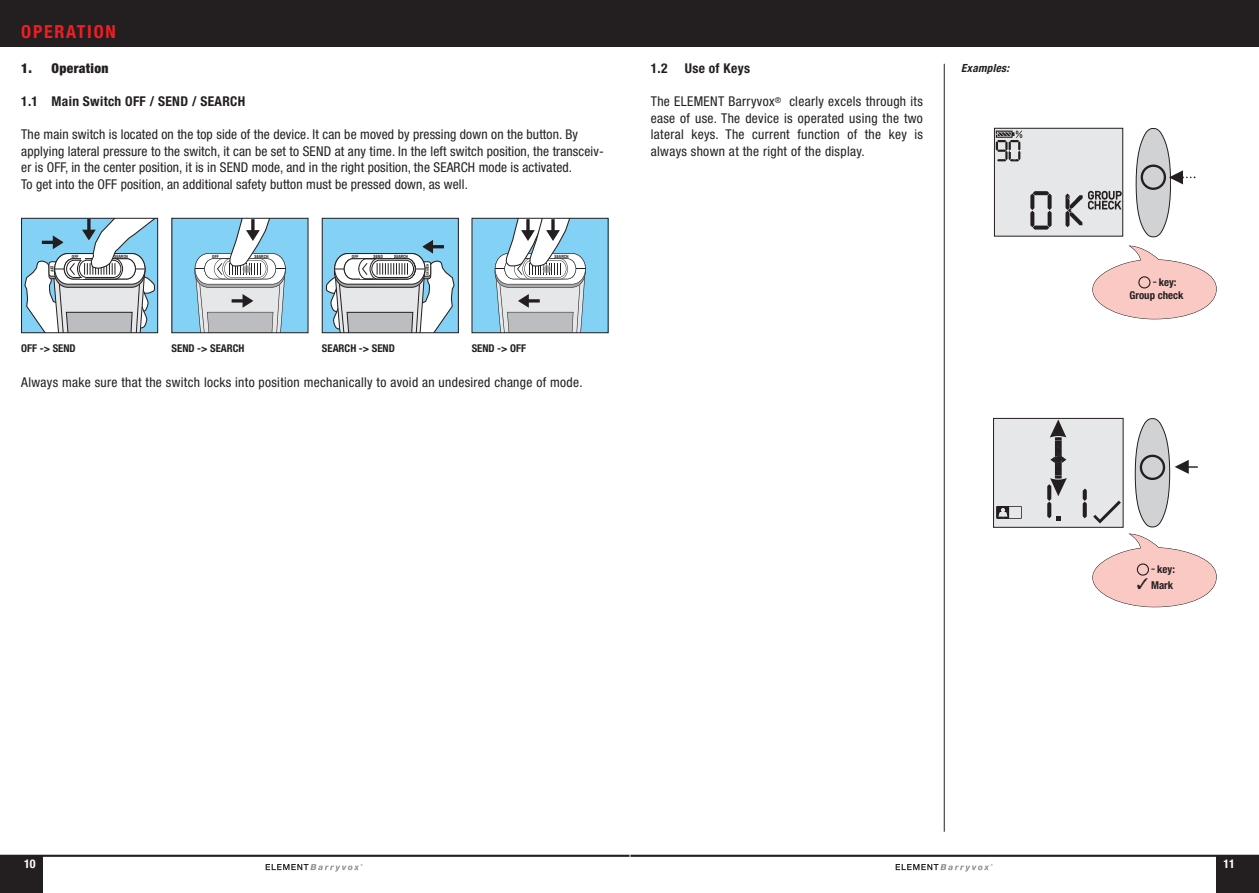
<style>
.page{position:relative;width:1259px;height:893px;background:#fff}
.page>*{position:absolute;margin:0;border:0;box-sizing:border-box;transform-origin:0 0}
.t1{font:700 condensed 18px "Helvetica Neue LT";letter-spacing:.095em;color:#ee1e24}
.t2{font:condensed 13.5px/16.5px "Helvetica Neue LT";letter-spacing:.01em;color:#231f20}
.t3{font:700 condensed 13.5px "Helvetica Neue LT";letter-spacing:.025em;color:#231f20}
.t4{font:900 condensed 13.5px "Helvetica Neue LT";letter-spacing:.025em;color:#231f20}
.t5{font:700 condensed 12px "Helvetica Neue LT";color:#fff}
.t6{font:italic 700 condensed 11.25px "Helvetica Neue LT";letter-spacing:.025em;color:#231f20}
.t7{font:700 condensed 10.8px/12.6px "Helvetica Neue LT";color:#231f20}
.t8{font:700 condensed 10.65px "Helvetica Neue LT";color:#231f20}
.t9{font:700 condensed 4.35px "Helvetica Neue LT";color:#231f20}
.t10{font:700 condensed 3.45px "Helvetica Neue LT";color:#231f20}
.s1{font-weight:400;font-size:13.5px}
</style>
<div class="page">
<div style="left:629px;top:0;width:630px;height:47px;background:#231f20"></div>
<hr style="left:630px;top:855px;width:629px;height:2px;background:#231f20">
<div style="left:1216px;top:856px;width:43px;height:37px;background:#231f20"></div>
<svg style="left:895px;top:864px;width:97px;height:7px"></svg>
<div style="left:0;top:0;width:629px;height:47px;background:#231f20"></div>
<hr style="left:0;top:855px;width:629px;height:2px;background:#231f20">
<div style="left:0;top:856px;width:43px;height:37px;background:#231f20"></div>
<svg style="left:266px;top:864px;width:97px;height:7px"></svg>
<svg style="left:24px;top:220px;width:132px;height:111px"></svg>
<div style="left:21px;top:218px;width:137px;height:115px;border:1px solid #231f20"></div>
<div style="left:472px;top:218px;width:136px;height:115px;background:#83d1f4"></div>
<svg style="left:494px;top:220px;width:92px;height:111px"></svg>
<div style="left:472px;top:218px;width:136px;height:115px;border:1px solid #231f20"></div>
<div style="left:172px;top:218px;width:136px;height:115px;background:#83d1f4"></div>
<svg style="left:194px;top:220px;width:92px;height:111px"></svg>
<div style="left:172px;top:218px;width:136px;height:115px;border:1px solid #231f20"></div>
<div style="left:322px;top:218px;width:136px;height:115px;background:#83d1f4"></div>
<svg style="left:325px;top:240px;width:130px;height:91px"></svg>
<div style="left:322px;top:218px;width:136px;height:115px;border:1px solid #231f20"></div>
<svg style="left:1092px;top:534px;width:124px;height:73px"></svg>
<svg style="left:1092px;top:246px;width:124px;height:73px"></svg>
<hr style="left:944px;top:64px;width:1px;height:768px;background:#231f20">
<svg style="left:1135px;top:128px;width:60px;height:109px"></svg>
<div style="left:993px;top:419px;width:130px;height:108px;background:#e6e7e9"></div>
<svg style="left:996px;top:506px;width:26px;height:13px"></svg>
<svg style="left:1093px;top:501px;width:28px;height:22px"></svg>
<svg style="left:1082px;top:488px;width:4px;height:30px"></svg>
<svg style="left:1047px;top:420px;width:19px;height:101px"></svg>
<div style="left:993px;top:418px;width:130px;height:110px;border:1px solid #231f20"></div>
<svg style="left:1134px;top:418px;width:63px;height:109px"></svg>
<div style="left:1136px;top:563px;width:13px;height:13px;border:1px solid #231f20;border-radius:50%"></div>
<div style="left:994px;top:128px;width:128px;height:108px;background:#e6e7e9"></div>
<svg style="left:1030px;top:191px;width:21px;height:39px"></svg>
<svg style="left:1065px;top:193px;width:17px;height:34px"></svg>
<svg style="left:1088px;top:191px;width:33px;height:18px"></svg>
<svg style="left:996px;top:131px;width:26px;height:30px"></svg>
<div style="left:994px;top:128px;width:129px;height:108px;border:1px solid #231f20"></div>
<div style="left:1138px;top:276px;width:12px;height:12px;border:1px solid #231f20;border-radius:50%"></div>
<h1 class="t1" style="left:21px;top:25px;width:96px">OPERATION</h1>
<p class="t4" style="left:21px;top:64px;width:89px">1. Operation</p>
<p class="t3" style="left:21px;top:97px;width:225px">1.1 Main Switch OFF / SEND / SEARCH</p>
<p class="t2" style="left:21px;top:128px;width:584px">The main switch is located on the top side of the device. It can be moved by pressing down on the button. By applying lateral pressure to the switch, it can be set to SEND at any time. In the left switch position, the transceiv&shy;er is OFF, in the center position, it is in SEND mode, and in the right position, the SEARCH mode is activated.<br>To get into the OFF position, an additional safety button must be pressed down, as well.</p>
<p class="t9" style="left:54px;top:265px;width:8px;rotate:90deg">OFF</p>
<p class="t9" style="left:72px;top:255px;width:8px">OFF</p>
<p class="t9" style="left:114px;top:255px;width:15px">SEARCH</p>
<p class="t9" style="left:554px;top:255px;width:15px">SEARCH</p>
<p class="t9" style="left:212px;top:255px;width:8px">OFF</p>
<p class="t9" style="left:254px;top:255px;width:15px">SEARCH</p>
<p class="t9" style="left:352px;top:255px;width:8px">OFF</p>
<p class="t9" style="left:374px;top:255px;width:11px">SEND</p>
<p class="t9" style="left:394px;top:255px;width:15px">SEARCH</p>
<p class="t10" style="left:426px;top:275px;width:13px;rotate:-90deg">SEARCH</p>
<p class="t8" style="left:172px;top:344px;width:74px">SEND -&gt; SEARCH</p>
<p class="t8" style="left:322px;top:344px;width:74px">SEARCH -&gt; SEND</p>
<p class="t8" style="left:21px;top:344px;width:56px">OFF -&gt; SEND</p>
<p class="t8" style="left:472px;top:344px;width:56px">SEND -&gt; OFF</p>
<p class="t2" style="left:21px;top:375px;width:563px">Always make sure that the switch locks into position mechanically to avoid an undesired change of mode.</p>
<p class="t3" style="left:651px;top:64px;width:18px">1.2</p>
<p class="t3" style="left:685px;top:64px;width:67px">Use of Keys</p>
<p class="t6" style="left:961px;top:64px;width:49px">Examples:</p>
<p class="t2" style="left:651px;top:95px;width:274px;text-align:justify">The ELEMENT Barryvox<sup>®</sup> clearly excels through its ease of use. The device is operated using the two lateral keys. The current function of the key is always shown at the right of the display.</p>
<p class="t7" style="left:1129px;top:277px;width:55px;text-indent:23px"><span class="s1">-</span> key:<br>Group check</p>
<p class="t7" style="left:1150px;top:564px;width:26px"><span class="s1">-</span> key:</p>
<p class="t7" style="left:1137px;top:580px;width:38px">✓ Mark</p>
<p class="t5" style="left:24px;top:859px;width:13px">10</p>
<p class="t5" style="left:1223px;top:859px;width:13px">11</p>
</div>
